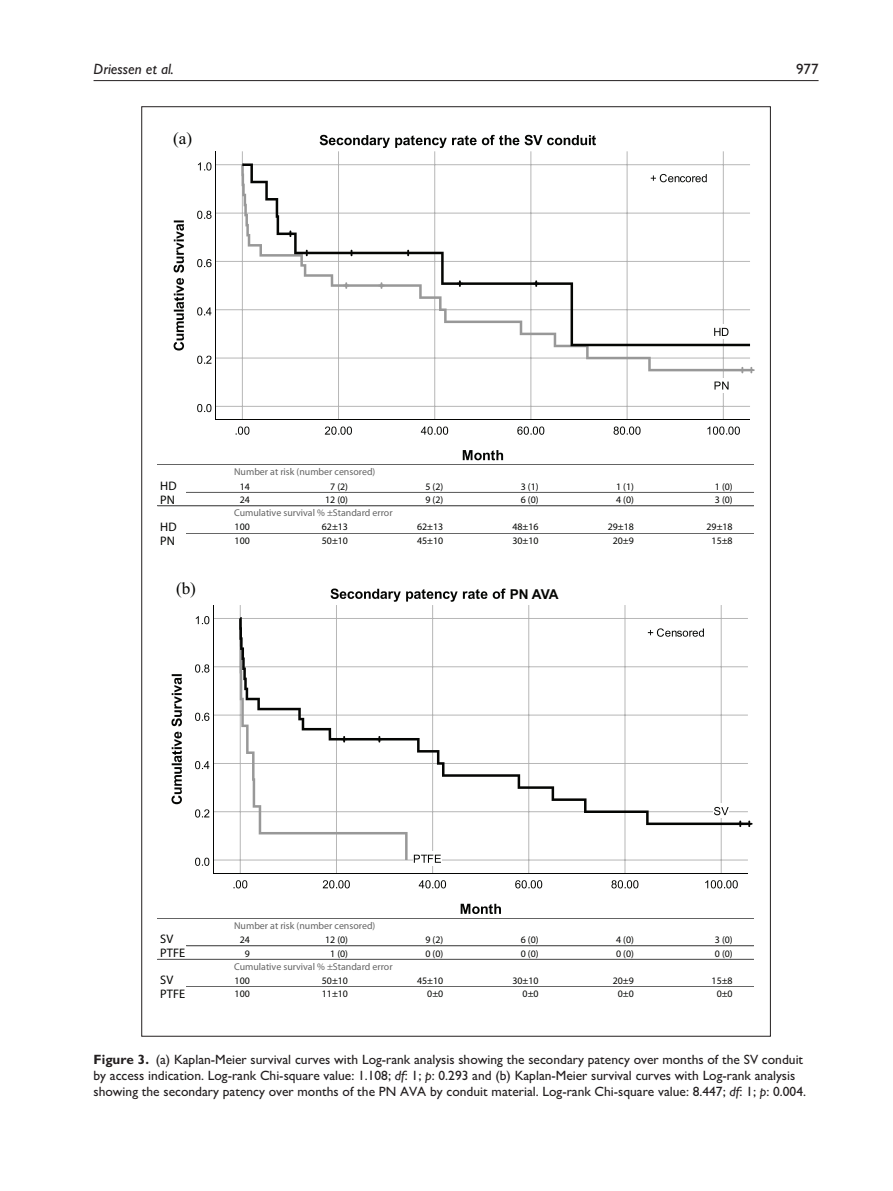
<style>
.page{position:relative;width:893px;height:1191px;background:#fff}
.page>*{position:absolute;margin:0;border:0;box-sizing:border-box;transform-origin:0 0}
.t1{font:17.1px "Times New Roman";color:#040503}
.t2{font:italic 500 15px "Gill Sans MT Pro";color:#231f20}
.t3{font:500 15px "Gill Sans MT Pro";color:#231f20}
.t4{font:700 13.65px "Arial";color:#040503}
.t5{font:500 13.5px/15.8px "Gill Sans MT Pro";color:#231f20}
.t6{font:12.45px/13.6px "Myriad Pro";color:#040503}
.t7{font:9.9px/13.6px "Myriad Pro";color:#040503}
.t8{font:9.9px "Myriad Pro";color:#646464}
.s1{font-weight:700}
.s2{font-style:italic}
</style>
<div class="page">
<hr style="left:94px;top:80px;width:725px;height:1px;background:#231f20">
<hr style="left:216px;top:164px;width:534px;height:1px;background:#b1b1b1">
<hr style="left:216px;top:213px;width:534px;height:1px;background:#b1b1b1">
<hr style="left:216px;top:261px;width:534px;height:1px;background:#b1b1b1">
<hr style="left:216px;top:309px;width:534px;height:1px;background:#b1b1b1">
<hr style="left:216px;top:357px;width:534px;height:1px;background:#b1b1b1">
<hr style="left:216px;top:406px;width:534px;height:1px;background:#b1b1b1">
<hr style="left:723px;top:151px;width:1px;height:269px;background:#b1b1b1">
<hr style="left:627px;top:151px;width:1px;height:269px;background:#b1b1b1">
<hr style="left:530px;top:151px;width:1px;height:269px;background:#b1b1b1">
<hr style="left:434px;top:151px;width:1px;height:269px;background:#b1b1b1">
<hr style="left:338px;top:151px;width:1px;height:269px;background:#b1b1b1">
<hr style="left:242px;top:151px;width:1px;height:269px;background:#b1b1b1">
<hr style="left:216px;top:419px;width:534px;height:1px;background:#040503">
<svg style="left:463px;top:450px;width:40px;height:10px"></svg>
<svg style="left:707px;top:426px;width:33px;height:9px"></svg>
<svg style="left:614px;top:426px;width:27px;height:9px"></svg>
<svg style="left:517px;top:426px;width:27px;height:9px"></svg>
<svg style="left:421px;top:426px;width:27px;height:9px"></svg>
<svg style="left:325px;top:426px;width:27px;height:9px"></svg>
<svg style="left:236px;top:426px;width:13px;height:9px"></svg>
<hr style="left:215px;top:151px;width:1px;height:269px;background:#040503">
<svg style="left:174px;top:220px;width:10px;height:130px"></svg>
<svg style="left:198px;top:162px;width:13px;height:9px"></svg>
<svg style="left:197px;top:211px;width:15px;height:8px"></svg>
<svg style="left:197px;top:259px;width:15px;height:8px"></svg>
<svg style="left:197px;top:307px;width:14px;height:8px"></svg>
<svg style="left:197px;top:356px;width:14px;height:8px"></svg>
<svg style="left:197px;top:404px;width:14px;height:8px"></svg>
<svg style="left:241px;top:165px;width:509px;height:206px"></svg>
<svg style="left:242px;top:163px;width:508px;height:183px"></svg>
<svg style="left:739px;top:367px;width:16px;height:6px"></svg>
<svg style="left:378px;top:282px;width:7px;height:7px"></svg>
<svg style="left:343px;top:282px;width:6px;height:7px"></svg>
<svg style="left:533px;top:280px;width:6px;height:7px"></svg>
<svg style="left:457px;top:280px;width:6px;height:7px"></svg>
<svg style="left:405px;top:250px;width:6px;height:6px"></svg>
<svg style="left:348px;top:250px;width:7px;height:6px"></svg>
<svg style="left:303px;top:250px;width:7px;height:6px"></svg>
<svg style="left:287px;top:230px;width:7px;height:7px"></svg>
<div style="left:714px;top:378px;width:15px;height:14px;background:#fff"></div>
<svg style="left:714px;top:381px;width:14px;height:8px"></svg>
<div style="left:650px;top:171px;width:58px;height:14px;background:#fff"></div>
<svg style="left:651px;top:174px;width:56px;height:8px"></svg>
<div style="left:713px;top:325px;width:16px;height:14px;background:#fff"></div>
<svg style="left:714px;top:328px;width:14px;height:8px"></svg>
<svg style="left:320px;top:135px;width:276px;height:13px"></svg>
<hr style="left:157px;top:505px;width:597px;height:1px;background:#646464">
<hr style="left:186px;top:492px;width:568px;height:1px;background:#646464">
<hr style="left:186px;top:533px;width:568px;height:1px;background:#666">
<hr style="left:157px;top:464px;width:597px;height:1px;background:#646464">
<hr style="left:213px;top:618px;width:535px;height:1px;background:#b1b1b1">
<hr style="left:213px;top:666px;width:535px;height:1px;background:#b1b1b1">
<hr style="left:213px;top:714px;width:535px;height:1px;background:#b1b1b1">
<hr style="left:213px;top:763px;width:535px;height:1px;background:#b1b1b1">
<hr style="left:213px;top:811px;width:535px;height:1px;background:#b1b1b1">
<hr style="left:213px;top:859px;width:535px;height:1px;background:#b1b1b1">
<hr style="left:721px;top:605px;width:1px;height:268px;background:#b1b1b1">
<hr style="left:624px;top:605px;width:1px;height:268px;background:#b1b1b1">
<hr style="left:528px;top:605px;width:1px;height:268px;background:#b1b1b1">
<hr style="left:432px;top:605px;width:1px;height:268px;background:#b1b1b1">
<hr style="left:336px;top:605px;width:1px;height:268px;background:#b1b1b1">
<hr style="left:240px;top:605px;width:1px;height:268px;background:#b1b1b1">
<hr style="left:213px;top:873px;width:535px;height:1px;background:#040503">
<svg style="left:461px;top:903px;width:40px;height:11px"></svg>
<svg style="left:705px;top:880px;width:33px;height:8px"></svg>
<svg style="left:611px;top:880px;width:27px;height:8px"></svg>
<svg style="left:515px;top:880px;width:27px;height:8px"></svg>
<svg style="left:419px;top:880px;width:27px;height:8px"></svg>
<svg style="left:323px;top:880px;width:27px;height:8px"></svg>
<svg style="left:233px;top:880px;width:14px;height:8px"></svg>
<hr style="left:213px;top:605px;width:1px;height:268px;background:#040503">
<svg style="left:171px;top:674px;width:11px;height:130px"></svg>
<svg style="left:196px;top:616px;width:13px;height:8px"></svg>
<svg style="left:195px;top:664px;width:14px;height:8px"></svg>
<svg style="left:195px;top:712px;width:14px;height:9px"></svg>
<svg style="left:195px;top:761px;width:14px;height:8px"></svg>
<svg style="left:195px;top:809px;width:14px;height:8px"></svg>
<svg style="left:195px;top:857px;width:14px;height:9px"></svg>
<svg style="left:408px;top:617px;width:340px;height:208px"></svg>
<svg style="left:737px;top:820px;width:16px;height:7px"></svg>
<svg style="left:239px;top:617px;width:169px;height:243px"></svg>
<div style="left:713px;top:804px;width:16px;height:14px;background:#fff"></div>
<svg style="left:714px;top:807px;width:15px;height:8px"></svg>
<div style="left:413px;top:851px;width:29px;height:14px;background:#fff"></div>
<svg style="left:414px;top:854px;width:27px;height:8px"></svg>
<div style="left:647px;top:625px;width:58px;height:14px;background:#fff"></div>
<svg style="left:648px;top:628px;width:56px;height:9px"></svg>
<svg style="left:331px;top:588px;width:175px;height:14px"></svg>
<hr style="left:157px;top:959px;width:597px;height:1px;background:#646464">
<hr style="left:186px;top:945px;width:568px;height:1px;background:#646464">
<hr style="left:186px;top:986px;width:568px;height:1px;background:#666">
<hr style="left:157px;top:917px;width:597px;height:1px;background:#646464">
<p class="t2" style="left:94px;top:60px;width:82px">Driessen et al.</p>
<p class="t3" style="left:796px;top:60px;width:24px">977</p>
<p class="t1" style="left:173px;top:129px;width:20px">(a)</p>
<p class="t6" style="left:160px;top:479px;width:18px">HD<br>PN</p>
<p class="t6" style="left:160px;top:520px;width:18px">HD<br>PN</p>
<p class="t8" style="left:234px;top:466px;width:143px">Number at risk (number censored)</p>
<p class="t8" style="left:234px;top:507px;width:160px">Cumulative survival % ±Standard error</p>
<p class="t7" style="left:325px;top:479px;width:24px;text-align:center">7 (2)<br>12 (0)</p>
<p class="t7" style="left:322px;top:520px;width:28px">62±13<br>50±10</p>
<p class="t7" style="left:240px;top:479px;width:12px">14<br>24</p>
<p class="t7" style="left:235px;top:520px;width:17px">100<br>100</p>
<p class="t7" style="left:425px;top:479px;width:19px">5 (2)<br>9 (2)</p>
<p class="t7" style="left:417px;top:520px;width:28px">62±13<br>45±10</p>
<p class="t7" style="left:521px;top:479px;width:19px">3 (1)<br>6 (0)</p>
<p class="t7" style="left:512px;top:520px;width:28px">48±16<br>30±10</p>
<p class="t1" style="left:176px;top:579px;width:21px">(b)</p>
<p class="t4" style="left:510px;top:584px;width:50px">PN AVA</p>
<p class="t7" style="left:616px;top:479px;width:19px">1 (1)<br>4 (0)</p>
<p class="t7" style="left:608px;top:520px;width:28px;text-align:center">29±18<br>20±9</p>
<p class="t7" style="left:715px;top:479px;width:19px">1 (0)<br>3 (0)</p>
<p class="t7" style="left:706px;top:520px;width:28px;text-align:center">29±18<br>15±8</p>
<p class="t6" style="left:160px;top:932px;width:26px">SV<br>PTFE</p>
<p class="t6" style="left:160px;top:973px;width:26px">SV<br>PTFE</p>
<p class="t8" style="left:234px;top:919px;width:143px">Number at risk (number censored)</p>
<p class="t8" style="left:234px;top:960px;width:160px">Cumulative survival % ±Standard error</p>
<p class="t7" style="left:325px;top:932px;width:24px;text-align:center">12 (0)<br>1 (0)</p>
<p class="t7" style="left:322px;top:973px;width:28px">50±10<br>11±10</p>
<p class="t7" style="left:240px;top:932px;width:12px;text-align:center">24<br>9</p>
<p class="t7" style="left:235px;top:973px;width:17px">100<br>100</p>
<p class="t7" style="left:425px;top:932px;width:19px">9 (2)<br>0 (0)</p>
<p class="t7" style="left:417px;top:973px;width:28px;text-align:right">45±10<br>0±0</p>
<p class="t7" style="left:521px;top:932px;width:19px">6 (0)<br>0 (0)</p>
<p class="t7" style="left:512px;top:973px;width:28px;text-align:right">30±10<br>0±0</p>
<p class="t7" style="left:616px;top:932px;width:19px">4 (0)<br>0 (0)</p>
<p class="t7" style="left:613px;top:973px;width:23px;text-align:center">20±9<br>0±0</p>
<p class="t7" style="left:715px;top:932px;width:19px">3 (0)<br>0 (0)</p>
<p class="t7" style="left:712px;top:973px;width:23px;text-align:center">15±8<br>0±0</p>
<p class="t5" style="left:94px;top:1051px;width:714px"><span class="s1">Figure 3.</span> (a) Kaplan-Meier survival curves with Log-rank analysis showing the secondary patency over months of the SV conduit by access indication. Log-rank Chi-square value: 1.108; <span class="s2">df</span>: 1; <span class="s2">p</span>: 0.293 and (b) Kaplan-Meier survival curves with Log-rank analysis showing the secondary patency over months of the PN AVA by conduit material. Log-rank Chi-square value: 8.447; <span class="s2">df</span>: 1; <span class="s2">p</span>: 0.004.</p>
</div>
